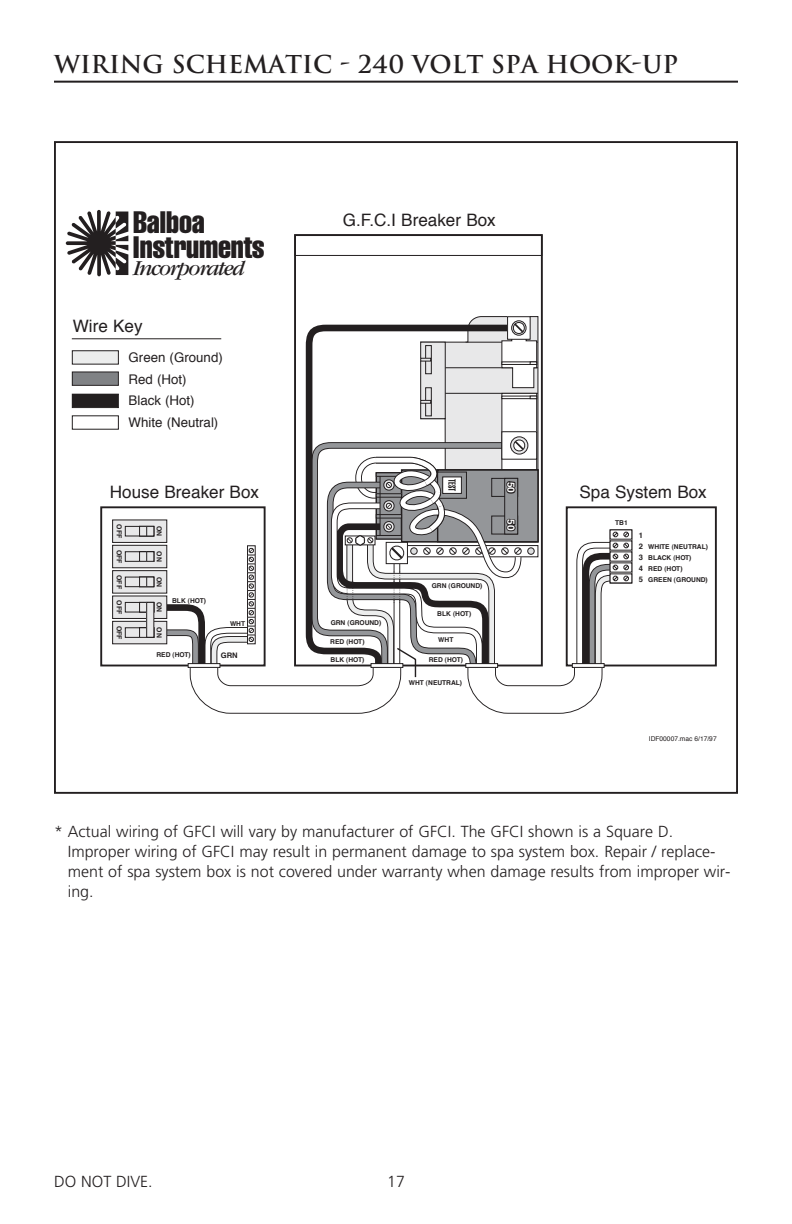
<style>
.page{position:relative;width:792px;height:1224px;background:#fff}
.page>*{position:absolute;margin:0;border:0;box-sizing:border-box;transform-origin:0 0}
.t1{font:extra-condensed 30.4px "Helvetica";letter-spacing:-.01em;color:#231f20}
.t2{font:700 24px "Trajan";color:#231f20}
.t3{font:italic 22.2px "Garamond";letter-spacing:-.06em;color:#231f20}
.t4{font:17.2px "Helvetica";color:#231f20}
.t5{font:300 16px/20px "Frutiger";color:#231f20}
.t6{font:13.4px/21.8px "Helvetica";color:#231f20}
.t7{font:700 10.2px "Helvetica";color:#fff}
.t8{font:900 extra-condensed 10.2px "Helvetica";color:#231f20}
.t9{font:700 7.6px/11px "Helvetica";color:#231f20;text-align:justify}
.t10{font:700 6.8px "Helvetica";color:#231f20}
.t11{font:700 6.6px/11px "Helvetica";color:#231f20}
.t12{font:6.6px "Helvetica";color:#231f20}
</style>
<div class="page">
<hr style="left:54px;top:81px;width:684px;height:2px;background:#231f20">
<svg style="left:99px;top:234px;width:618px;height:433px"></svg>
<div style="left:295px;top:235px;width:247px;height:21px;border:1px solid #231f20"></div>
<div style="left:610px;top:529px;width:22px;height:55px;border:1px solid #231f20"></div>
<svg style="left:618px;top:532px;width:12px;height:5px"></svg>
<svg style="left:618px;top:543px;width:12px;height:5px"></svg>
<svg style="left:618px;top:554px;width:12px;height:5px"></svg>
<svg style="left:618px;top:565px;width:12px;height:5px"></svg>
<svg style="left:618px;top:576px;width:12px;height:5px"></svg>
<div style="left:113px;top:520px;width:54px;height:22px;background:#e8e8e9"></div>
<div style="left:112px;top:520px;width:55px;height:23px;border:1px solid #231f20"></div>
<div style="left:125px;top:526px;width:29px;height:10px;border:1px solid #231f20"></div>
<div style="left:139px;top:526px;width:15px;height:10px;border:1px solid #231f20"></div>
<div style="left:113px;top:545px;width:54px;height:23px;background:#e8e8e9"></div>
<div style="left:112px;top:545px;width:55px;height:23px;border:1px solid #231f20"></div>
<div style="left:125px;top:551px;width:29px;height:11px;border:1px solid #231f20"></div>
<div style="left:139px;top:551px;width:15px;height:11px;border:1px solid #231f20"></div>
<div style="left:113px;top:571px;width:54px;height:22px;background:#e8e8e9"></div>
<div style="left:112px;top:570px;width:55px;height:23px;border:1px solid #231f20"></div>
<div style="left:125px;top:577px;width:29px;height:10px;border:1px solid #231f20"></div>
<div style="left:139px;top:577px;width:15px;height:10px;border:1px solid #231f20"></div>
<div style="left:113px;top:596px;width:54px;height:22px;background:#e8e8e9"></div>
<div style="left:112px;top:596px;width:55px;height:23px;border:1px solid #231f20"></div>
<div style="left:125px;top:602px;width:29px;height:10px;border:1px solid #231f20"></div>
<div style="left:139px;top:602px;width:15px;height:10px;border:1px solid #231f20"></div>
<div style="left:113px;top:621px;width:54px;height:23px;background:#e8e8e9"></div>
<div style="left:112px;top:621px;width:55px;height:23px;border:1px solid #231f20"></div>
<div style="left:125px;top:628px;width:29px;height:10px;border:1px solid #231f20"></div>
<div style="left:139px;top:628px;width:15px;height:10px;border:1px solid #231f20"></div>
<div style="left:147px;top:602px;width:7px;height:35px;background:#e8e8e9"></div>
<div style="left:146px;top:602px;width:8px;height:36px;border:1px solid #231f20"></div>
<svg style="left:624px;top:554px;width:5px;height:5px"></svg>
<svg style="left:624px;top:543px;width:5px;height:5px"></svg>
<svg style="left:624px;top:565px;width:5px;height:5px"></svg>
<svg style="left:624px;top:576px;width:5px;height:5px"></svg>
<svg style="left:624px;top:532px;width:5px;height:5px"></svg>
<div style="left:647px;top:543px;width:63px;height:45px;background:#fff"></div>
<div style="left:73px;top:351px;width:45px;height:13px;background:#eceded"></div>
<div style="left:72px;top:350px;width:47px;height:15px;border:1px solid #231f20"></div>
<div style="left:73px;top:372px;width:45px;height:13px;background:#808285"></div>
<div style="left:72px;top:371px;width:47px;height:15px;border:1px solid #231f20"></div>
<svg style="left:71px;top:393px;width:48px;height:37px"></svg>
<svg style="left:66px;top:210px;width:62px;height:66px"></svg>
<div style="left:72px;top:319px;width:77px;height:20px;background:#fff"></div>
<div style="left:103px;top:485px;width:163px;height:20px;background:#fff"></div>
<div style="left:573px;top:485px;width:140px;height:20px;background:#fff"></div>
<div style="left:128px;top:351px;width:149px;height:101px;background:#fff"></div>
<div style="left:609px;top:596px;width:99px;height:68px;background:#fff"></div>
<hr style="left:72px;top:338px;width:149px;height:1px;background:#231f20">
<svg style="left:160px;top:316px;width:458px;height:398px"></svg>
<div style="left:610px;top:519px;width:23px;height:9px;background:#fff"></div>
<div style="left:606px;top:592px;width:104px;height:69px;background:#fff"></div>
<h2 class="t2" style="left:54px;top:49px;width:626px">WIRING SCHEMATIC - 240 VOLT SPA HOOK-UP</h2>
<h1 class="t1" style="left:133px;top:203px;width:73px">Balboa</h1>
<h3 class="t3" style="left:133px;top:257px;width:113px">Incorporated</h3>
<h1 class="t1" style="left:133px;top:227px;width:133px">Instruments</h1>
<p class="t4" style="left:73px;top:315px;width:71px">Wire Key</p>
<p class="t6" style="left:129px;top:347px;width:96px">Green (Ground)<br>Red (Hot)<br>Black (Hot)<br>White (Neutral)</p>
<p class="t4" style="left:110px;top:481px;width:151px">House Breaker Box</p>
<p class="t10" style="left:123px;top:524px;width:15px;rotate:90deg">OFF</p>
<p class="t10" style="left:163px;top:526px;width:12px;rotate:90deg">ON</p>
<p class="t10" style="left:123px;top:550px;width:15px;rotate:90deg">OFF</p>
<p class="t10" style="left:163px;top:551px;width:12px;rotate:90deg">ON</p>
<p class="t10" style="left:123px;top:575px;width:15px;rotate:90deg">OFF</p>
<p class="t10" style="left:163px;top:577px;width:12px;rotate:90deg">ON</p>
<p class="t10" style="left:123px;top:600px;width:15px;rotate:90deg">OFF</p>
<p class="t10" style="left:163px;top:602px;width:12px;rotate:90deg">ON</p>
<p class="t10" style="left:123px;top:626px;width:15px;rotate:90deg">OFF</p>
<p class="t10" style="left:163px;top:627px;width:12px;rotate:90deg">ON</p>
<p class="t11" style="left:172px;top:595px;width:35px">BLK (HOT)</p>
<p class="t11" style="left:156px;top:650px;width:36px">RED (HOT)</p>
<p class="t11" style="left:230px;top:619px;width:17px">WHT</p>
<p class="t9" style="left:221px;top:650px;width:18px">GRN</p>
<p class="t4" style="left:343px;top:208px;width:155px">G.F.C.I Breaker Box</p>
<p class="t11" style="left:331px;top:618px;width:52px">GRN (GROUND)</p>
<p class="t11" style="left:330px;top:637px;width:36px">RED (HOT)</p>
<p class="t11" style="left:331px;top:654px;width:35px">BLK (HOT)</p>
<p class="t8" style="left:458px;top:479px;width:14px;rotate:90deg">TEST</p>
<p class="t11" style="left:432px;top:580px;width:52px">GRN (GROUND)</p>
<p class="t11" style="left:437px;top:608px;width:35px">BLK (HOT)</p>
<p class="t11" style="left:429px;top:655px;width:36px">RED (HOT)</p>
<p class="t11" style="left:438px;top:634px;width:17px">WHT</p>
<p class="t11" style="left:409px;top:677px;width:55px">WHT (NEUTRAL)</p>
<p class="t7" style="left:517px;top:482px;width:13px;rotate:90deg">50</p>
<p class="t7" style="left:517px;top:519px;width:13px;rotate:90deg">50</p>
<p class="t4" style="left:579px;top:481px;width:129px">Spa System Box</p>
<p class="t11" style="left:615px;top:518px;width:14px">TB1</p>
<p class="t9" style="left:639px;top:530px;width:6px">1<br>2<br>3<br>4<br>5</p>
<p class="t11" style="left:648px;top:541px;width:61px">WHITE (NEUTRAL)<br>BLACK (HOT)<br>RED (HOT)<br>GREEN (GROUND)</p>
<p class="t12" style="left:649px;top:734px;width:69px">IDF00007.mac 6/17/97</p>
<p class="t5" style="left:68px;top:822px;width:664px;text-indent:-14px">* Actual wiring of GFCI will vary by manufacturer of GFCI. The GFCI shown is a Square D.<br>Improper wiring of GFCI may result in permanent damage to spa system box. Repair / replace&shy;ment of spa system box is not covered under warranty when damage results from improper wir&shy;ing.</p>
<p class="t5" style="left:54px;top:1171px;width:100px">DO NOT DIVE.</p>
<p class="t5" style="left:387px;top:1171px;width:19px">17</p>
</div>
